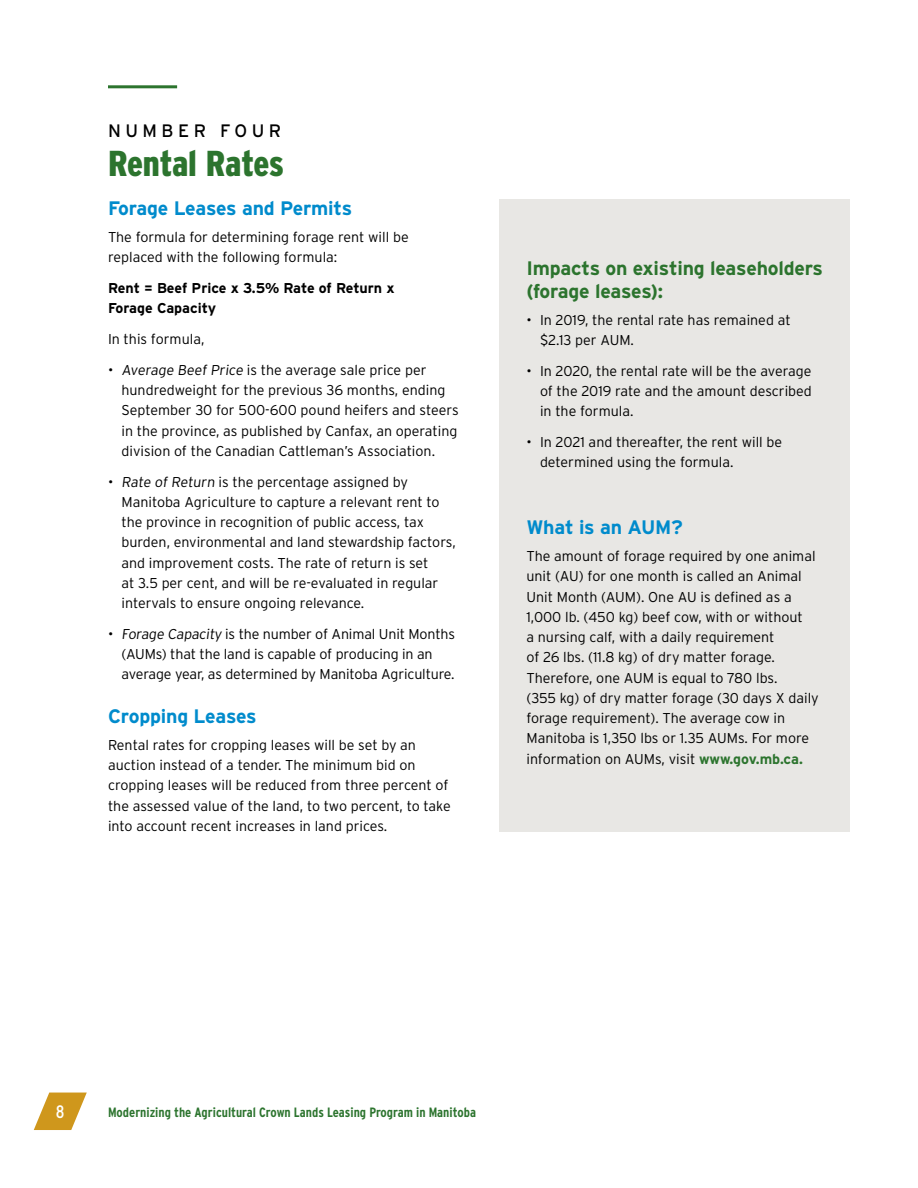
<style>
.page{position:relative;width:918px;height:1188px;background:#fff}
.page>*{position:absolute;margin:0;border:0;box-sizing:border-box;transform-origin:0 0}
.Section_Name{font:900 condensed 36px "Interstate";letter-spacing:-.01em;color:#2c742e}
.Subhead_B{font:700 19.5px "Interstate";letter-spacing:-.01em;color:#008bcc}
.Subhead_B-2{font:700 19.5px/22.5px "Interstate";letter-spacing:-.01em;color:#2c742e}
.Section{font:18px "Interstate";letter-spacing:.25em;color:#000}
.t1{font:condensed 18px "Interstate";color:#fff}
.Body{font:300 14.25px/20.2px "Interstate";color:#000}
.Body-2{font:700 14.25px/20.2px "Interstate";letter-spacing:-.005em;color:#000}
.t2{font:700 condensed 13.5px "Interstate";color:#2c742e}
.s1{font-weight:700;color:#2c742e}
</style>
<div class="page">
<svg style="left:34px;top:1093px;width:53px;height:37px"></svg>
<div style="left:500px;top:199px;width:350px;height:632px;background:#e8e7e4"></div>
<hr style="left:108px;top:85px;width:69px;height:3px;background:#2c742e">
<p class="Section" style="left:108px;top:120px;width:175px">NUMBER FOUR</p>
<p class="Section_Name" style="left:108px;top:143px;width:178px">Rental Rates</p>
<p class="Subhead_B" style="left:108px;top:197px;width:246px">Forage Leases and Permits</p>
<p class="Body" style="left:108px;top:227px;width:302px">The formula for determining forage rent will be replaced with the following formula:</p>
<p class="Body-2" style="left:108px;top:278px;width:288px">Rent = Beef Price x 3.5% Rate of Return x<br>Forage Capacity</p>
<p class="Body" style="left:108px;top:329px;width:98px">In this formula,</p>
<p class="Body" style="left:121px;top:360px;width:339px;text-indent:-13px">• Average Beef Price is the average sale price per hundredweight for the previous 36 months, ending September 30 for 500-600 pound heifers and steers in the province, as published by Canfax, an operating division of the Canadian Cattleman’s Association.</p>
<p class="Body" style="left:121px;top:471px;width:336px;text-indent:-13px">• Rate of Return is the percentage assigned by Manitoba Agriculture to capture a relevant rent to the province in recognition of public access, tax burden, environmental and land stewardship factors, and improvement costs. The rate of return is set<br>at 3.5 per cent, and will be re-evaluated in regular intervals to ensure ongoing relevance.</p>
<p class="Body" style="left:121px;top:624px;width:335px;text-indent:-13px">• Forage Capacity is the number of Animal Unit Months (AUMs) that the land is capable of producing in an average year, as determined by Manitoba Agriculture.</p>
<p class="Subhead_B" style="left:108px;top:705px;width:150px">Cropping Leases</p>
<p class="Body" style="left:108px;top:735px;width:344px">Rental rates for cropping leases will be set by an auction instead of a tender. The minimum bid on cropping leases will be reduced from three percent of the assessed value of the land, to two percent, to take into account recent increases in land prices.</p>
<p class="Subhead_B-2" style="left:526px;top:257px;width:298px">Impacts on existing leaseholders (forage leases):</p>
<p class="Body" style="left:540px;top:310px;width:252px;text-indent:-14px">• In 2019, the rental rate has remained at $2.13 per AUM.</p>
<p class="Body" style="left:540px;top:361px;width:273px;text-align:justify;text-indent:-14px">• In 2020, the rental rate will be the average of the 2019 rate and the amount described in the formula.</p>
<p class="Body" style="left:540px;top:432px;width:244px;text-indent:-14px">• In 2021 and thereafter, the rent will be determined using the formula.</p>
<p class="Subhead_B" style="left:526px;top:516px;width:158px">What is an AUM?</p>
<p class="Body" style="left:526px;top:546px;width:294px">The amount of forage required by one animal unit (AU) for one month is called an Animal Unit Month (AUM). One AU is defined as a 1,000 lb. (450 kg) beef cow, with or without<br>a nursing calf, with a daily requirement<br>of 26 lbs. (11.8 kg) of dry matter forage.<br>Therefore, one AUM is equal to 780 lbs.<br>(355 kg) of dry matter forage (30 days X daily forage requirement). The average cow in Manitoba is 1,350 lbs or 1.35 AUMs. For more information on AUMs, visit <span class="s1">www.gov.mb.ca.</span></p>
<p class="t1" style="left:56px;top:1101px;width:10px">8</p>
<p class="t2" style="left:108px;top:1105px;width:370px">Modernizing the Agricultural Crown Lands Leasing Program in Manitoba</p>
</div>
